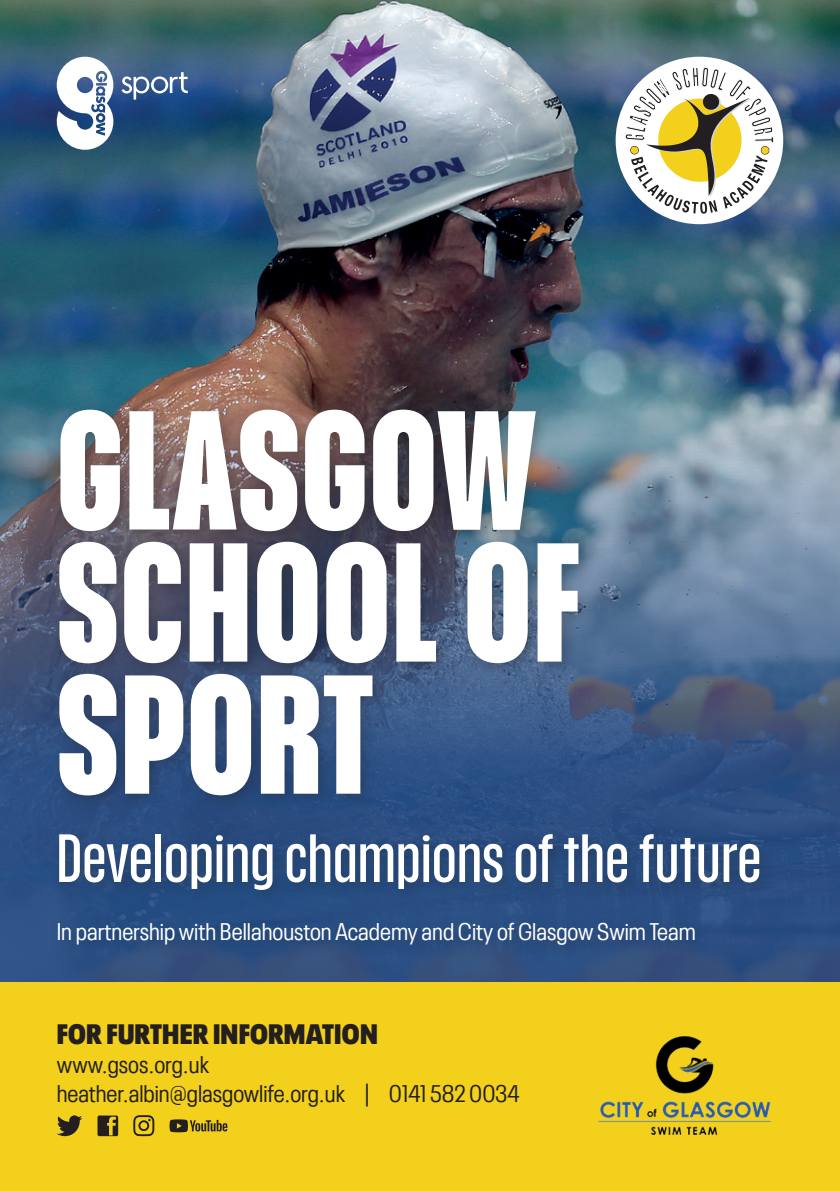
<style>
.page{position:relative;width:840px;height:1191px;background:#fff}
.page>*{position:absolute;margin:0;border:0;box-sizing:border-box;transform-origin:0 0}
.t1{font:700 144px/132px "Placard Next";letter-spacing:.01em;color:#fff}
.t2{font:58px "Placard Next";letter-spacing:.01em;color:#fff}
.t3{font:900 condensed 28px "Neue Plak";letter-spacing:.01em;color:#231f20}
.t4{font:condensed 24px "Neue Plak";color:#fff}
.t5{font:condensed 24px/28.8px "Neue Plak";color:#231f20}
</style>
<div class="page">
<img style="left:0;top:0;width:839px;height:982px">
<div style="left:615px;top:57px;width:167px;height:167px;background:#fff;border-radius:50%"></div>
<svg style="left:624px;top:67px;width:149px;height:147px"></svg>
<div style="left:50px;top:402px;width:724px;height:557px;background:#231f20;opacity:.3"></div>
<div style="left:0;top:982px;width:839px;height:209px;background:#f2d01b"></div>
<svg style="left:57px;top:1115px;width:170px;height:21px"></svg>
<img style="left:597px;top:1035px;width:174px;height:99px">
<svg style="left:57px;top:57px;width:131px;height:93px"></svg>
<h1 class="t1" style="left:57px;top:405px;width:525px">GLASGOW<br>SCHOOL OF<br>SPORT</h1>
<h2 class="t2" style="left:57px;top:822px;width:705px">Developing champions of the future</h2>
<p class="t4" style="left:57px;top:913px;width:640px">In partnership with Bellahouston Academy and City of Glasgow Swim Team</p>
<p class="t3" style="left:57px;top:1012px;width:322px">FOR FURTHER INFORMATION</p>
<p class="t5" style="left:57px;top:1048px;width:464px">www.gsos.org.uk<br>heather.albin@glasgowlife.org.uk | 0141 582 0034</p>
</div>
